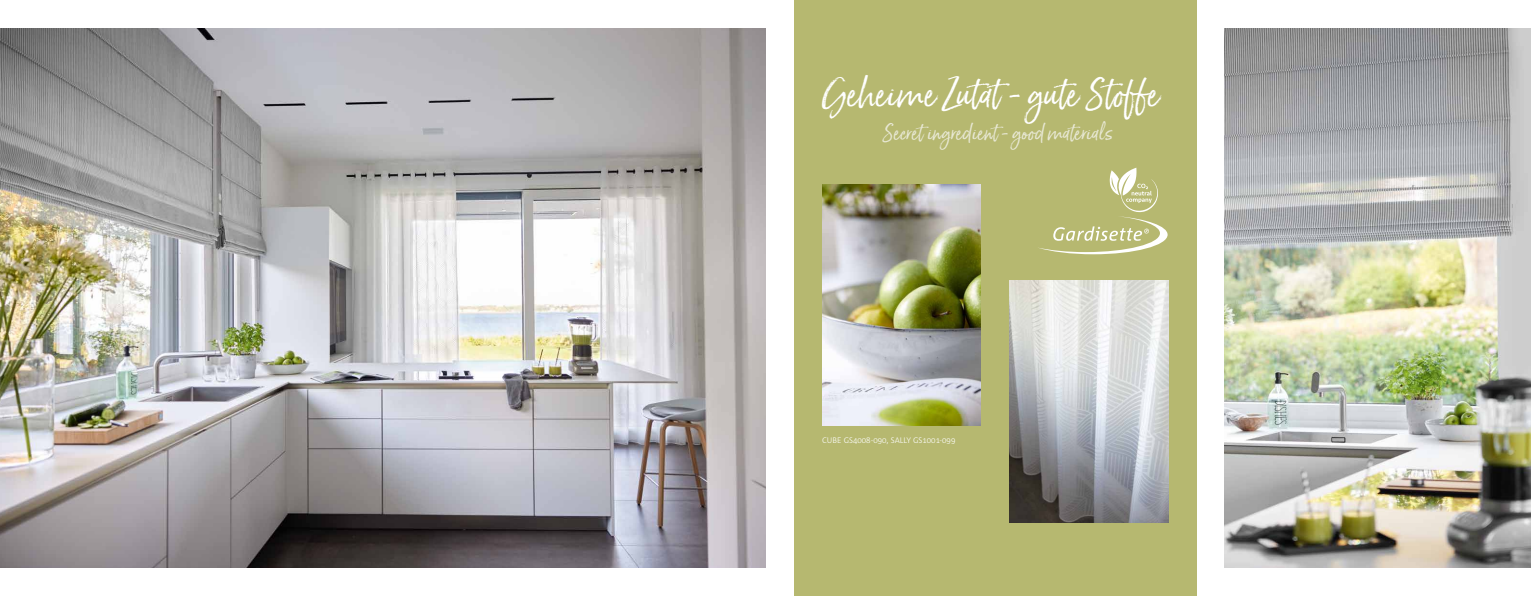
<style>
.page{position:relative;width:1531px;height:596px;background:#fff}
.page>*{position:absolute;margin:0;border:0;box-sizing:border-box;transform-origin:0 0}
.t1{font:35px "Born Ready";color:#fff}
.t2{font:20px "Born Ready";color:#e8e8d4}
.t3{font:300 8px "Corpid C1";color:#fff}
</style>
<div class="page">
<div style="left:794px;top:0;width:402px;height:595px;background:#b6b870"></div>
<img style="left:1225px;top:28px;width:306px;height:539px">
<img style="left:0;top:28px;width:765px;height:539px">
<img style="left:1009px;top:281px;width:159px;height:241px">
<img style="left:822px;top:184px;width:159px;height:241px">
<svg style="left:1038px;top:168px;width:129px;height:86px"></svg>
<h1 class="t1" style="left:822px;top:72px;width:339px">Geheime Zutat - gute Stoffe</h1>
<h2 class="t2" style="left:882px;top:120px;width:232px">Secret ingredient - good materials</h2>
<p class="t3" style="left:822px;top:435px;width:135px">CUBE GS4008-090, SALLY GS1001-099</p>
</div>
